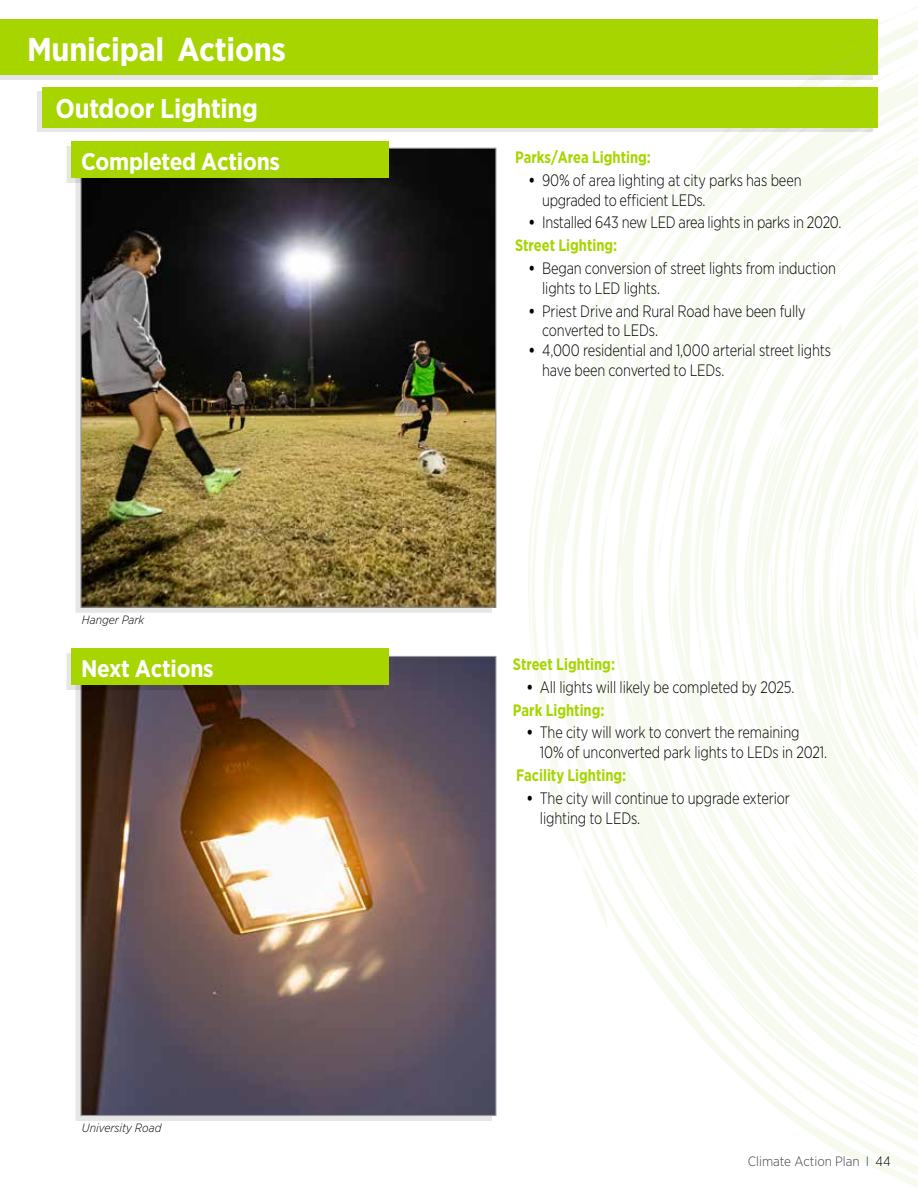
<style>
.page{position:relative;width:918px;height:1188px;background:#fff}
.page>*{position:absolute;margin:0;border:0;box-sizing:border-box;transform-origin:0 0}
.t1{font:700 33px "Gotham Narrow";letter-spacing:-.01em;color:#fff}
.t2{font:700 27px "Gotham Narrow";letter-spacing:-.01em;color:#fff}
.t3{font:700 24px "Gotham Narrow";letter-spacing:-.01em;color:#fff}
.t4{font:300 16.5px/19.8px "Gotham Narrow";letter-spacing:-.01em;color:#000;scale:.9 1}
.t5{font:700 16.5px "Gotham Narrow";color:#a7d500;scale:.9 1}
.t6{font:300 13.5px "Gotham Narrow";color:#414042}
.t7{font:italic 300 12px "Gotham Narrow";color:#000}
.s1{font-weight:700}
.s2{font-weight:700;color:#a7d500}
.s3{color:#1b3e6f}
.s4{color:#000}
</style>
<div class="page">
<div style="left:0;top:24px;width:873px;height:56px;background:#e6e6e6"></div>
<div style="left:0;top:19px;width:878px;height:56px;background:#a7d500"></div>
<svg style="left:840px;top:1152px;width:78px;height:36px"></svg>
<svg style="left:528px;top:6px;width:390px;height:1146px"></svg>
<img style="left:82px;top:658px;width:412px;height:456px">
<img style="left:82px;top:150px;width:412px;height:456px">
<div style="left:67px;top:146px;width:317px;height:37px;background:#000;opacity:.1"></div>
<div style="left:72px;top:141px;width:317px;height:37px;background:#a7d500"></div>
<div style="left:67px;top:653px;width:317px;height:37px;background:#000;opacity:.1"></div>
<div style="left:72px;top:649px;width:317px;height:36px;background:#a7d500"></div>
<div style="left:37px;top:91px;width:836px;height:41px;background:#000;opacity:.1"></div>
<div style="left:42px;top:87px;width:836px;height:41px;background:#a7d500"></div>
<h1 class="t1" style="left:27px;top:28px;width:260px">Municipal Actions</h1>
<h2 class="t2" style="left:56px;top:92px;width:204px">Outdoor Lighting</h2>
<h3 class="t3" style="left:81px;top:146px;width:201px">Completed Actions</h3>
<p class="t7" style="left:82px;top:613px;width:64px">Hanger Park</p>
<h3 class="t3" style="left:81px;top:653px;width:134px">Next Actions</h3>
<p class="t7" style="left:82px;top:1121px;width:81px">University Road</p>
<p class="t5" style="left:515px;top:147px;width:152px">Parks/Area Lighting:</p>
<p class="t4" style="left:542px;top:170px;width:290px;text-indent:-13px"><span class="s1">•</span> 90% of area lighting at city parks has been upgraded to efficient LEDs.</p>
<p class="t4" style="left:515px;top:211px;width:364px;line-height:22.8px;text-indent:13px"><span class="s1">•</span> Installed 643 new LED area lights in parks in 2020.<br><span class="s2">Street Lighting:</span></p>
<p class="t4" style="left:542px;top:258px;width:328px;text-indent:-13px"><span class="s1">•</span> Began conversion of street lights from induction lights to LED lights.</p>
<p class="t4" style="left:542px;top:300px;width:294px;text-indent:-13px"><span class="s1">•</span> Priest Drive and Rural Road have been fully converted to LEDs.</p>
<p class="t4" style="left:542px;top:340px;width:322px;text-indent:-13px"><span class="s1">•</span> 4,000 residential and 1,000 arterial street lights have been converted to LEDs.</p>
<p class="t5" style="left:513px;top:654px;width:115px">Street Lighting:</p>
<p class="t4" style="left:513px;top:675px;width:314px;line-height:22.8px;text-indent:13px"><span class="s1">•</span> All lights will likely be completed by 2025.<br><span class="s2">Park Lighting:</span></p>
<p class="t4" style="left:540px;top:722px;width:321px;text-indent:-13px"><span class="s1">•</span> The city will work to convert the remaining<br>10% of unconverted park lights to LEDs in 2021.</p>
<p class="t5" style="left:516px;top:765px;width:124px">Facility Lighting:</p>
<p class="t4" style="left:540px;top:788px;width:279px;text-indent:-13px"><span class="s1">•</span> The city will continue to upgrade exterior lighting to LEDs.</p>
<p class="t6" style="left:748px;top:1153px;width:144px">Climate Action Plan <span class="s3">I</span> <span class="s4">44</span></p>
</div>
